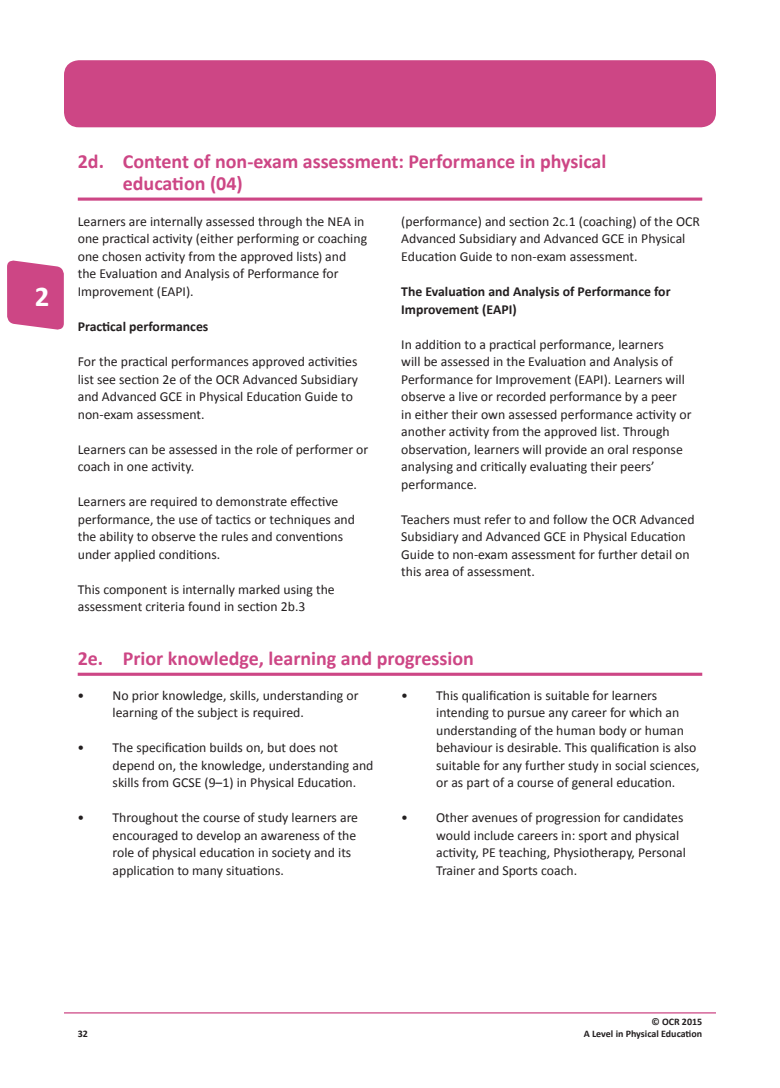
<style>
.page{position:relative;width:780px;height:1088px;background:#fff}
.page>*{position:absolute;margin:0;border:0;box-sizing:border-box;transform-origin:0 0}
.t1{font:700 28.75px "Calibri";color:#fff}
.t2{font:700 20px/22.5px "Calibri";color:#cd4685}
.t3{font:13.75px/17.5px "Calibri";color:#231f20}
.t4{font:700 13.75px/17.5px "Calibri";color:#231f20}
.t5{font:700 10px "Calibri";color:#231f20}
</style>
<div class="page">
<svg style="left:7px;top:260px;width:57px;height:70px;background:#d25a92"></svg>
<div style="left:64px;top:60px;width:652px;height:67px;background:#cd4685;border-radius:15px"></div>
<hr style="left:64px;top:1012px;width:652px;height:1px;background:#cd4685">
<svg style="left:78px;top:197px;width:624px;height:4px;background:#d76e9f"></svg>
<hr style="left:78px;top:673px;width:624px;height:3px;background:#cd4685">
<h1 class="t1" style="left:35px;top:278px;width:16px">2</h1>
<h2 class="t2" style="left:123px;top:150px;width:485px;text-indent:-45px">2d. Content of non-exam assessment: Performance in physical education (04)</h2>
<p class="t3" style="left:78px;top:213px;width:291px">Learners are internally assessed through the NEA in one practical activity (either performing or coaching one chosen activity from the approved lists) and the Evaluation and Analysis of Performance for Improvement (EAPI).</p>
<h4 class="t4" style="left:78px;top:318px;width:132px">Practical performances</h4>
<p class="t3" style="left:78px;top:353px;width:282px">For the practical performances approved activities list see section 2e of the OCR Advanced Subsidiary and Advanced GCE in Physical Education Guide to non-exam assessment.</p>
<p class="t3" style="left:78px;top:440px;width:292px">Learners can be assessed in the role of performer or coach in one activity.</p>
<p class="t3" style="left:78px;top:493px;width:279px">Learners are required to demonstrate effective performance, the use of tactics or techniques and the ability to observe the rules and conventions under applied conditions.</p>
<p class="t3" style="left:78px;top:580px;width:258px">This component is internally marked using the assessment criteria found in section 2b.3</p>
<p class="t3" style="left:401px;top:213px;width:300px">(performance) and section 2c.1 (coaching) of the OCR<br>Advanced Subsidiary and Advanced GCE in Physical<br>Education Guide to non-exam assessment.</p>
<h4 class="t4" style="left:401px;top:283px;width:271px">The Evaluation and Analysis of Performance for<br>Improvement (EAPI)</h4>
<p class="t3" style="left:401px;top:335px;width:292px">In addition to a practical performance, learners<br>will be assessed in the Evaluation and Analysis of Performance for Improvement (EAPI). Learners will observe a live or recorded performance by a peer<br>in either their own assessed performance activity or another activity from the approved list. Through observation, learners will provide an oral response analysing and critically evaluating their peers’ performance.</p>
<p class="t3" style="left:401px;top:510px;width:295px">Teachers must refer to and follow the OCR Advanced Subsidiary and Advanced GCE in Physical Education Guide to non-exam assessment for further detail on this area of assessment.</p>
<h2 class="t2" style="left:78px;top:647px;width:398px">2e. Prior knowledge, learning and progression</h2>
<p class="t3" style="left:113px;top:686px;width:247px;text-indent:-35px">• No prior knowledge, skills, understanding or learning of the subject is required.</p>
<p class="t3" style="left:113px;top:739px;width:262px;text-indent:-35px">• The specification builds on, but does not depend on, the knowledge, understanding and skills from GCSE (9–1) in Physical Education.</p>
<p class="t3" style="left:113px;top:809px;width:247px;text-indent:-35px">• Throughout the course of study learners are encouraged to develop an awareness of the role of physical education in society and its application to many situations.</p>
<p class="t3" style="left:436px;top:686px;width:265px;text-indent:-35px">• This qualification is suitable for learners intending to pursue any career for which an understanding of the human body or human behaviour is desirable. This qualification is also suitable for any further study in social sciences, or as part of a course of general education.</p>
<p class="t3" style="left:436px;top:809px;width:251px;text-indent:-35px">• Other avenues of progression for candidates would include careers in: sport and physical activity, PE teaching, Physiotherapy, Personal Trainer and Sports coach.</p>
<p class="t5" style="left:651px;top:1015px;width:52px">© OCR 2015</p>
<p class="t5" style="left:78px;top:1027px;width:12px">32</p>
<p class="t5" style="left:583px;top:1027px;width:120px">A Level in Physical Education</p>
</div>
